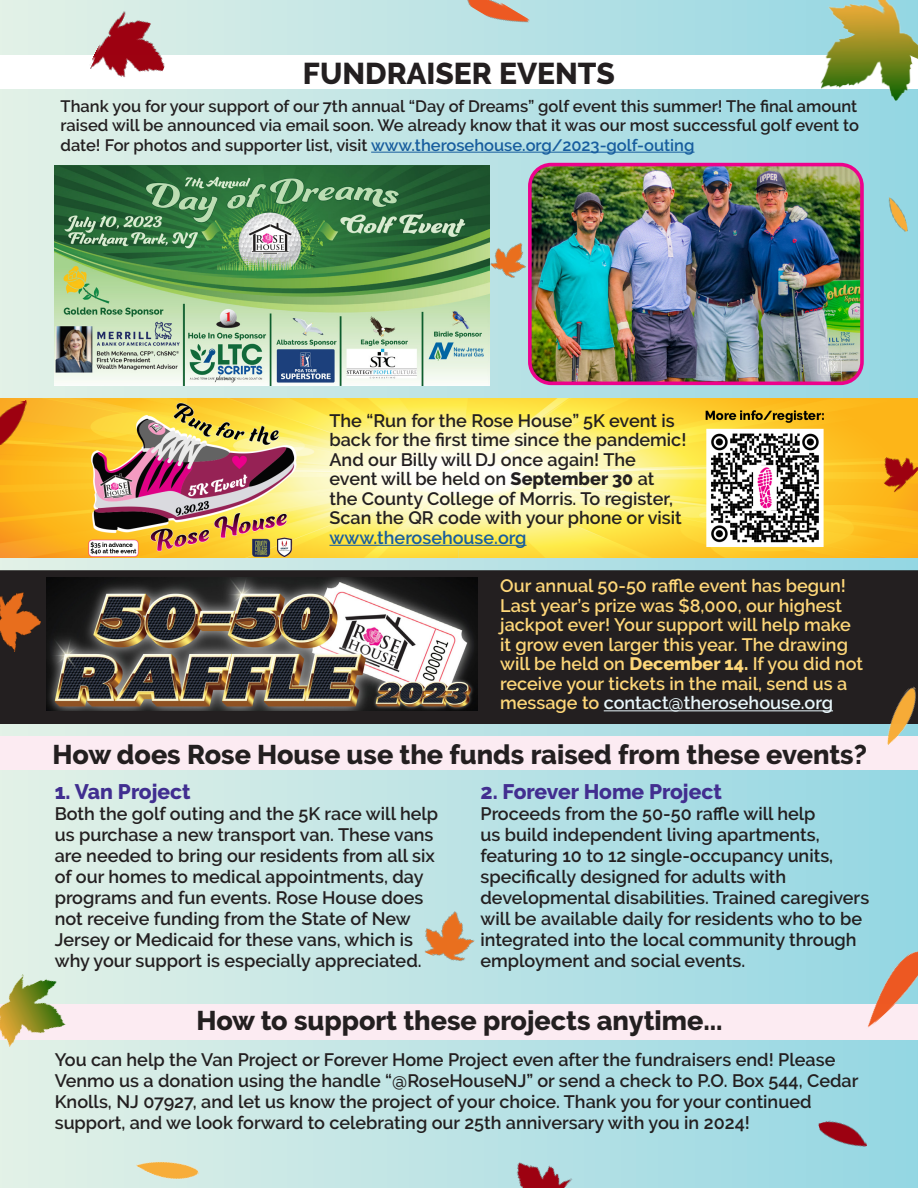
<style>
.page{position:relative;width:918px;height:1188px;background:#fff}
.page>*{position:absolute;margin:0;border:0;box-sizing:border-box;transform-origin:0 0}
.t1{font:800 30px "Raleway";color:#231f20}
.t2{font:800 27px "Raleway";color:#231f20}
.t3{font:800 21px "Raleway";color:#422e90}
.t4{font:800 21px "Raleway";color:#402e90}
.t5{font:600 18px/21px "Raleway";color:#231f20}
.t6{font:600 18px/19.5px "Raleway";color:#fed779}
.t7{font:600 18px "Raleway";color:#175d9e}
.t8{font:600 16.5px/19.5px "Raleway";color:#231f20;text-align:justify}
.s1{color:#175d9e}
.s2{font-weight:800}
.s3{color:#e8f6fa}
</style>
<div class="page">
<div style="left:0;top:0;width:918px;height:1188px;background:linear-gradient(to right,#e3f1e7,#95d6e3)"></div>
<div style="left:0;top:1004px;width:918px;height:36px;background:#fcebf2"></div>
<div style="left:0;top:737px;width:918px;height:33px;background:#fcebf2"></div>
<div style="left:0;top:570px;width:918px;height:154px;background:#231f20"></div>
<img style="left:0;top:398px;width:918px;height:160px">
<div style="left:0;top:55px;width:918px;height:34px;background:#fff"></div>
<hr style="left:604px;top:710px;width:229px;height:1px;background:#e8f6fa">
<hr style="left:371px;top:152px;width:323px;height:1px;background:#175d9e">
<img style="left:530px;top:165px;width:332px;height:218px">
<div style="left:528px;top:163px;width:336px;height:222px;border:4px solid #ed028c;border-radius:22px"></div>
<img style="left:55px;top:165px;width:434px;height:220px">
<hr style="left:329px;top:545px;width:198px;height:1px;background:#175d9e">
<img style="left:46px;top:578px;width:432px;height:132px">
<img style="left:819px;top:0;width:99px;height:102px">
<img style="left:0;top:962px;width:75px;height:94px">
<img style="left:88px;top:7px;width:91px;height:91px">
<img style="left:873px;top:444px;width:45px;height:50px">
<img style="left:499px;top:1145px;width:73px;height:43px">
<img style="left:0;top:587px;width:47px;height:69px">
<img style="left:418px;top:904px;width:64px;height:64px">
<img style="left:466px;top:0;width:64px;height:36px">
<img style="left:849px;top:946px;width:69px;height:82px">
<img style="left:134px;top:1146px;width:66px;height:42px">
<img style="left:872px;top:685px;width:46px;height:60px">
<img style="left:818px;top:1113px;width:49px;height:44px">
<img style="left:0;top:400px;width:34px;height:45px">
<img style="left:486px;top:234px;width:50px;height:49px">
<img style="left:886px;top:195px;width:22px;height:39px">
<h1 class="t1" style="left:303px;top:56px;width:314px">FUNDRAISER EVENTS</h1>
<p class="t8" style="left:61px;top:96px;width:800px">Thank you for your support of our 7th annual “Day of Dreams” golf event this summer! The final amount raised will be announced via email soon. We already know that it was our most successful golf event to date! For photos and supporter list, visit <span class="s1">www.therosehouse.org/2023-golf-outing</span></p>
<p class="t5" style="left:329px;top:411px;width:358px;line-height:19.5px">The “Run for the Rose House” 5K event is back for the first time since the pandemic!<br>And our Billy will DJ once again! The event will be held on <span class="s2">September 30</span> at the County College of Morris. To register, Scan the QR code with your phone or visit</p>
<p class="t7" style="left:329px;top:527px;width:199px">www.therosehouse.org</p>
<p class="t6" style="left:500px;top:576px;width:364px">Our annual 50-50 raffle event has begun!<br>Last year’s prize was $8,000, our highest jackpot ever! Your support will help make it grow even larger this year. The drawing will be held on <span class="s2">December 14.</span> If you did not receive your tickets in the mail, send us a message to <span class="s3">contact@therosehouse.org</span></p>
<h2 class="t2" style="left:52px;top:739px;width:816px">How does Rose House use the funds raised from these events?</h2>
<p class="t4" style="left:55px;top:780px;width:137px">1. Van Project</p>
<p class="t5" style="left:55px;top:803px;width:385px">Both the golf outing and the 5K race will help us purchase a new transport van. These vans are needed to bring our residents from all six of our homes to medical appointments, day programs and fun events. Rose House does not receive funding from the State of New Jersey or Medicaid for these vans, which is why your support is especially appreciated.</p>
<p class="t3" style="left:481px;top:780px;width:243px">2. Forever Home Project</p>
<p class="t5" style="left:481px;top:803px;width:390px">Proceeds from the 50-50 raffle will help<br>us build independent living apartments, featuring 10 to 12 single-occupancy units, specifically designed for adults with developmental disabilities. Trained caregivers will be available daily for residents who to be integrated into the local community through employment and social events.</p>
<h2 class="t2" style="left:196px;top:1005px;width:528px">How to support these projects anytime...</h2>
<p class="t5" style="left:55px;top:1050px;width:805px">You can help the Van Project or Forever Home Project even after the fundraisers end! Please Venmo us a donation using the handle “@RoseHouseNJ” or send a check to P.O. Box 544, Cedar Knolls, NJ 07927, and let us know the project of your choice. Thank you for your continued support, and we look forward to celebrating our 25th anniversary with you in 2024!</p>
</div>
